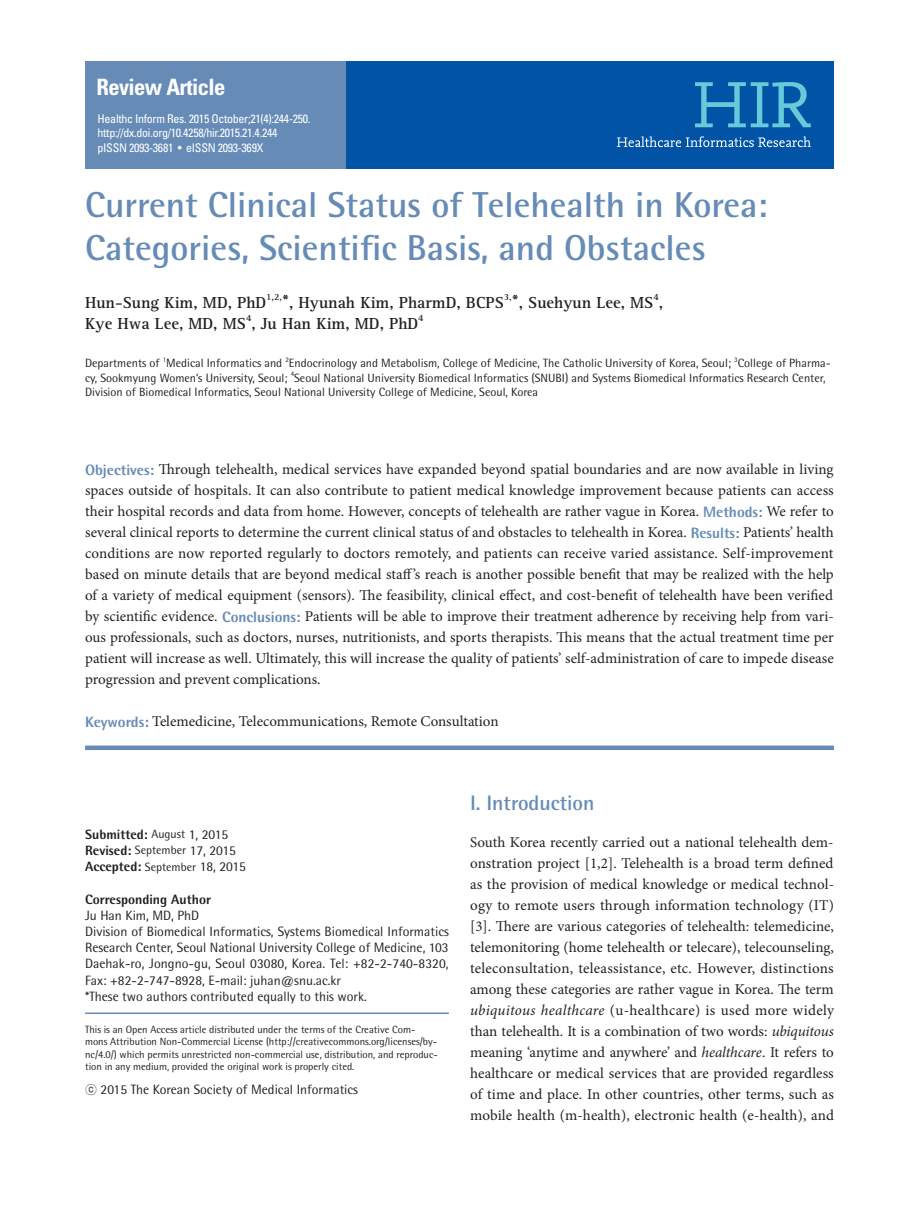
<style>
.page{position:relative;width:919px;height:1217px;background:#fff}
.page>*{position:absolute;margin:0;border:0;box-sizing:border-box;transform-origin:0 0}
.t1{font:700 36px/43.2px "Rotis Semi Sans Std";color:#668bb6}
.t2{font:700 condensed 22.5px "Univers LT Std";letter-spacing:-.025em;color:#fff}
.t3{font:700 21px "Rotis Semi Sans Std";color:#668bb6}
.t4{font:700 16.5px "Rotis Serif Std";color:#231f20}
.t5{font:15px/21px "Minion Pro";color:#231f20;text-align:justify}
.t6{font:13.5px/16.2px "Rotis Semi Sans Std";color:#231f20}
.t7{font:800 13.5px "Rotis Semi Sans Std";color:#231f20}
.t8{font:12px/14.4px "Rotis Semi Sans Std";color:#231f20}
.t9{font:condensed 12px/14.4px "Univers LT Std";letter-spacing:-.025em;color:#fff}
.t10{font:10.5px/12.6px "Rotis Semi Sans Std";color:#231f20}
.t11{font:700 9.6px "Rotis Serif Std";color:#231f20}
.t12{font:7.05px "Rotis Semi Sans Std";color:#231f20}
.s1{font-family:"Rotis Semi Sans Std";font-weight:800;color:#668bb6}
.s2{font-weight:400;font-size:12px}
.s3{font-weight:400}
.s4{font-weight:800;font-size:13.5px}
.s5{font-size:13.5px}
.s6{font-family:"Gulim";font-size:12px}
.s7{font-style:italic}
</style>
<div class="page">
<div style="left:85px;top:61px;width:748px;height:107px;background:#0053a5"></div>
<div style="left:85px;top:61px;width:260px;height:107px;background:#668bb6"></div>
<svg style="left:695px;top:82px;width:115px;height:45px"></svg>
<svg style="left:617px;top:136px;width:193px;height:11px"></svg>
<svg style="left:85px;top:745px;width:748px;height:4px;background:#7b9ac0"></svg>
<hr style="left:85px;top:1012px;width:364px;height:1px;background:#668bb6">
<h2 class="t2" style="left:96px;top:73px;width:130px">Review Article</h2>
<p class="t9" style="left:97px;top:111px;width:214px">Healthc Inform Res. 2015 October;21(4):244-250. http://dx.doi.org/10.4258/hir.2015.21.4.244<br>pISSN 2093-3681 • eISSN 2093-369X</p>
<h1 class="t1" style="left:85px;top:183px;width:683px">Current Clinical Status of Telehealth in Korea:<br>Categories, Scientific Basis, and Obstacles</h1>
<p class="t4" style="left:85px;top:292px;width:579px">Hun-Sung Kim, MD, PhD<sup>1,2,</sup>*, Hyunah Kim, PharmD, BCPS<sup>3,</sup>*, Suehyun Lee, MS ,</p>
<p class="t11" style="left:653px;top:291px;width:7px">4</p>
<p class="t11" style="left:246px;top:312px;width:7px">4</p>
<p class="t11" style="left:418px;top:312px;width:7px">4</p>
<p class="t4" style="left:85px;top:313px;width:334px">Kye Hwa Lee, MD, MS , Ju Han Kim, MD, PhD</p>
<p class="t8" style="left:85px;top:356px;width:76px">Departments of</p>
<p class="t12" style="left:163px;top:355px;width:5px">1</p>
<p class="t8" style="left:166px;top:356px;width:117px">Medical Informatics and</p>
<p class="t12" style="left:285px;top:355px;width:5px">2</p>
<p class="t8" style="left:289px;top:356px;width:444px">Endocrinology and Metabolism, College of Medicine, The Catholic University of Korea, Seoul;</p>
<p class="t12" style="left:734px;top:355px;width:5px">3</p>
<p class="t8" style="left:737px;top:356px;width:94px">College of Pharma-</p>
<p class="t8" style="left:85px;top:370px;width:204px">cy, Sookmyung Women’s University, Seoul;</p>
<p class="t12" style="left:291px;top:369px;width:5px">4</p>
<p class="t8" style="left:85px;top:370px;width:741px;text-indent:209px">Seoul National University Biomedical Informatics (SNUBI) and Systems Biomedical Informatics Research Center,<br>Division of Biomedical Informatics, Seoul National University College of Medicine, Seoul, Korea</p>
<p class="t5" style="left:85px;top:459px;width:750px"><span class="s1">Objectives:</span> Through telehealth, medical services have expanded beyond spatial boundaries and are now available in living spaces outside of hospitals. It can also contribute to patient medical knowledge improvement because patients can access their hospital records and data from home. However, concepts of telehealth are rather vague in Korea. <span class="s1">Methods:</span> We refer to several clinical reports to determine the current clinical status of and obstacles to telehealth in Korea. <span class="s1">Results:</span> Patients’ health conditions are now reported regularly to doctors remotely, and patients can receive varied assistance. Self-improvement based on minute details that are beyond medical staff’s reach is another possible benefit that may be realized with the help of a variety of medical equipment (sensors). The feasibility, clinical effect, and cost-benefit of telehealth have been verified by scientific evidence. <span class="s1">Conclusions:</span> Patients will be able to improve their treatment adherence by receiving help from vari&shy;ous professionals, such as doctors, nurses, nutritionists, and sports therapists. This means that the actual treatment time per patient will increase as well. Ultimately, this will increase the quality of patients’ self-administration of care to impede disease progression and prevent complications.</p>
<p class="t5" style="left:85px;top:711px;width:415px"><span class="s1">Keywords:</span> Telemedicine, Telecommunications, Remote Consultation</p>
<p class="t7" style="left:85px;top:825px;width:145px">Submitted: <span class="s2">August</span> <span class="s3">1, 2015</span></p>
<p class="t8" style="left:85px;top:842px;width:152px"><span class="s4">Revised:</span> September <span class="s5">17, 2015</span></p>
<p class="t7" style="left:85px;top:857px;width:162px">Accepted: <span class="s2">September</span> <span class="s3">18, 2015</span></p>
<p class="t7" style="left:85px;top:890px;width:127px">Corresponding Author</p>
<p class="t6" style="left:85px;top:906px;width:365px">Ju Han Kim, MD, PhD<br>Division of Biomedical Informatics, Systems Biomedical Informatics Research Center, Seoul National University College of Medicine, 103<br>Daehak-ro, Jongno-gu, Seoul 03080, Korea. Tel: +82-2-740-8320, Fax: +82-2-747-8928, E-mail: juhan@snu.ac.kr<br>*These two authors contributed equally to this work.</p>
<p class="t10" style="left:85px;top:1022px;width:354px">This is an Open Access article distributed under the terms of the Creative Com&shy;mons Attribution Non-Commercial License (http://creativecommons.org/licenses/by&shy;nc/4.0/) which permits unrestricted non-commercial use, distribution, and reproduc&shy;tion in any medium, provided the original work is properly cited.</p>
<p class="t6" style="left:85px;top:1081px;width:274px"><span class="s6">ⓒ</span> 2015 The Korean Society of Medical Informatics</p>
<h3 class="t3" style="left:470px;top:790px;width:126px">I. Introduction</h3>
<p class="t5" style="left:470px;top:831px;width:365px">South Korea recently carried out a national telehealth dem&shy;onstration project [1,2]. Telehealth is a broad term defined as the provision of medical knowledge or medical technol&shy;ogy to remote users through information technology (IT) [3]. There are various categories of telehealth: telemedicine, telemoni toring (home telehealth or telecare), telecounseling, teleconsultation, teleassistance, etc. However, distinctions among these categories are rather vague in Korea. The term <span class="s7">ubiquitous healthcare</span> (u-healthcare) is used more widely than telehealth. It is a combination of two words: <span class="s7">ubiquitous </span>meaning ‘anytime and anywhere’ and <span class="s7">healthcare</span>. It refers to healthcare or medical services that are provided regardless of time and place. In other countries, other terms, such as mobile health (m-health), electronic health (e-health), and</p>
</div>
